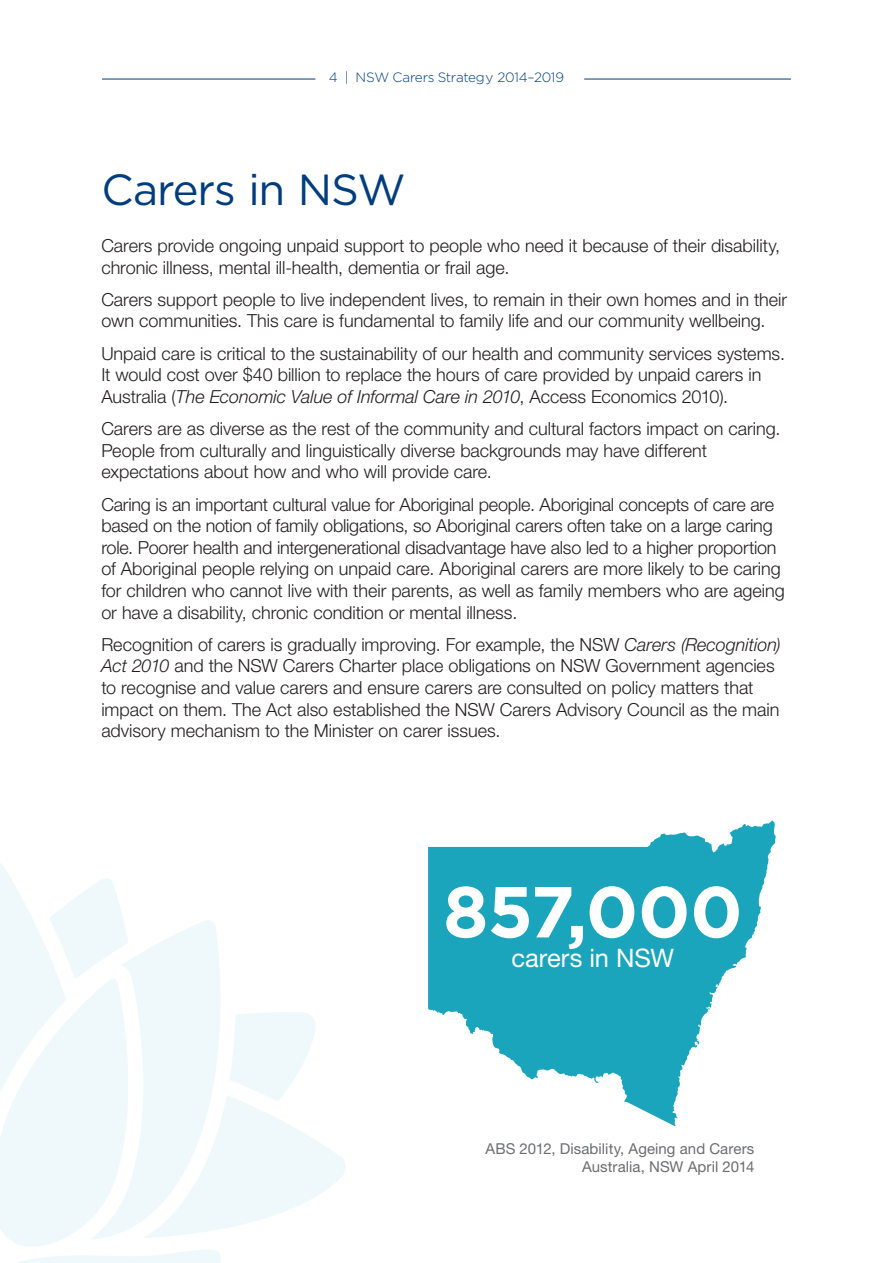
<style>
.page{position:relative;width:893px;height:1263px;background:#fff}
.page>*{position:absolute;margin:0;border:0;box-sizing:border-box;transform-origin:0 0}
.TOC3{font:700 72px "Gotham";letter-spacing:-.005em;color:#fff}
._001_heading_level_1{font:43.5px "Gotham";letter-spacing:-.025em;color:#013d7d}
.TOC3-2{font:25.5px "Helvetica Neue LT Std";color:#fff}
._002_Body_copy{font:300 18px/21.6px "Helvetica Neue LT Std";letter-spacing:-.005em;color:#231f20}
.t1{font:15px/18px "Helvetica Neue LT Std";letter-spacing:.005em;color:#6c6d70;text-align:right}
.t2{font:300 13.5px "Gotham";letter-spacing:-.02em;color:#013d7d}
.s1{font-style:italic}
</style>
<div class="page">
<svg style="left:0;top:863px;width:346px;height:400px"></svg>
<hr style="left:102px;top:79px;width:213px;height:1px;background:#013d7d">
<hr style="left:584px;top:79px;width:207px;height:1px;background:#013d7d">
<svg style="left:428px;top:820px;width:348px;height:306px;fill:#1aa5bc"></svg>
<p class="t2" style="left:329px;top:69px;width:237px">4 | NSW Carers Strategy 2014–2019</p>
<h1 class="_001_heading_level_1" style="left:101px;top:162px;width:306px">Carers in NSW</h1>
<p class="_002_Body_copy" style="left:101px;top:234px;width:680px">Carers provide ongoing unpaid support to people who need it because of their disability, chronic illness, mental ill-health, dementia or frail age.</p>
<p class="_002_Body_copy" style="left:101px;top:288px;width:687px">Carers support people to live independent lives, to remain in their own homes and in their own communities. This care is fundamental to family life and our community wellbeing.</p>
<p class="_002_Body_copy" style="left:101px;top:342px;width:685px">Unpaid care is critical to the sustainability of our health and community services systems.<br>It would cost over $40 billion to replace the hours of care provided by unpaid carers in<br>Australia (<span class="s1">The Economic Value of Informal Care in 2010</span>, Access Economics 2010).</p>
<p class="_002_Body_copy" style="left:101px;top:418px;width:681px">Carers are as diverse as the rest of the community and cultural factors impact on caring.<br>People from culturally and linguistically diverse backgrounds may have different expectations about how and who will provide care.</p>
<p class="_002_Body_copy" style="left:101px;top:493px;width:685px">Caring is an important cultural value for Aboriginal people. Aboriginal concepts of care are based on the notion of family obligations, so Aboriginal carers often take on a large caring role. Poorer health and intergenerational disadvantage have also led to a higher proportion of Aboriginal people relying on unpaid care. Aboriginal carers are more likely to be caring for children who cannot live with their parents, as well as family members who are ageing or have a disability, chronic condition or mental illness.</p>
<p class="_002_Body_copy" style="left:101px;top:633px;width:681px">Recognition of carers is gradually improving. For example, the NSW <span class="s1">Carers (Recognition)<br>Act 2010</span> and the NSW Carers Charter place obligations on NSW Government agencies to recognise and value carers and ensure carers are consulted on policy matters that impact on them. The Act also established the NSW Carers Advisory Council as the main advisory mechanism to the Minister on carer issues.</p>
<p class="TOC3" style="left:443px;top:864px;width:301px">857,000</p>
<p class="TOC3-2" style="left:511px;top:943px;width:164px">carers in NSW</p>
<p class="t1" style="left:485px;top:1139px;width:270px">ABS 2012, Disability, Ageing and Carers<br>Australia, NSW April 2014</p>
</div>
